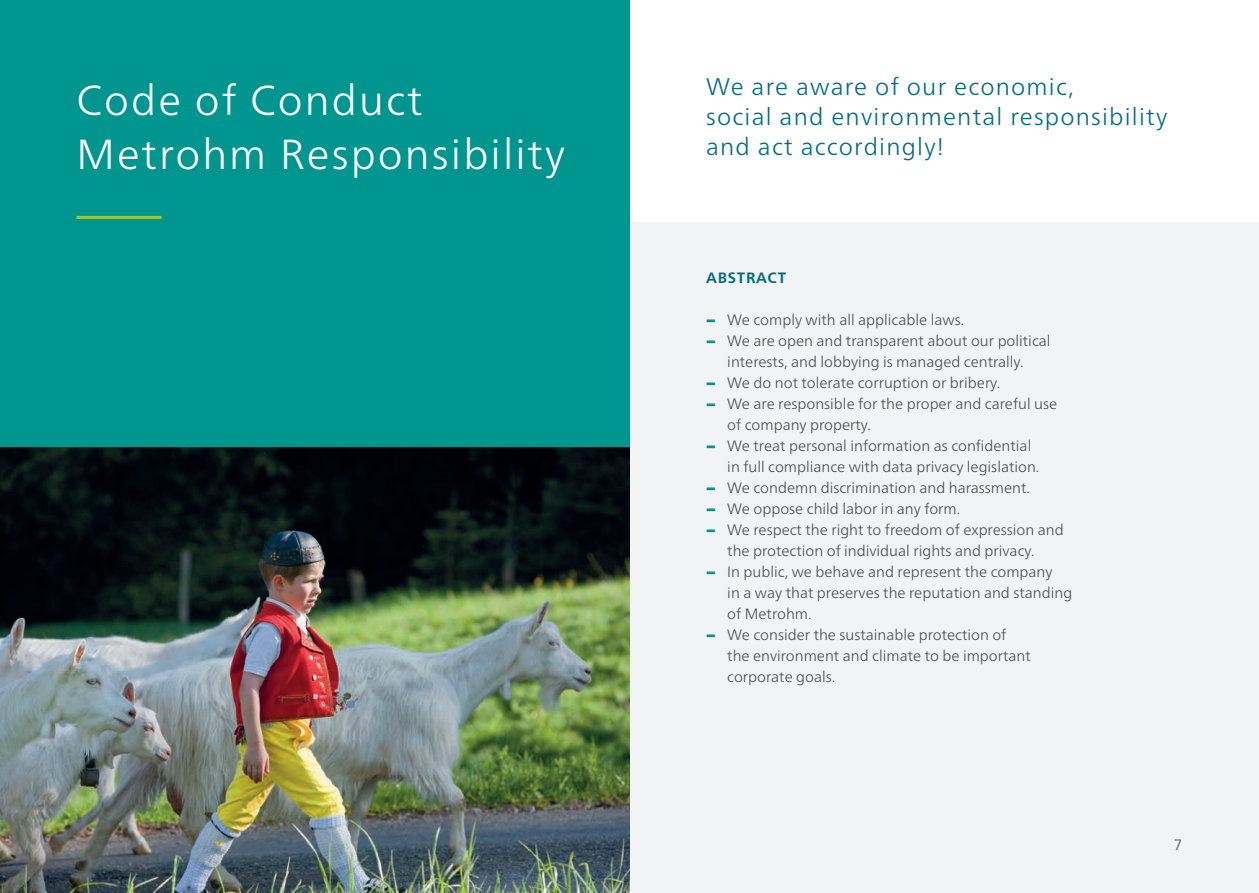
<style>
.page{position:relative;width:1259px;height:893px;background:#fff}
.page>*{position:absolute;margin:0;border:0;box-sizing:border-box;transform-origin:0 0}
.t1{font:300 42px/54px "Neue Frutiger World";letter-spacing:.05em;color:#fff}
.t2{font:300 24px/30px "Neue Frutiger World";letter-spacing:.05em;color:#016b82}
.t3{font:300 15px "Neue Frutiger World";color:#4b4c4d}
.t4{font:700 15px "Neue Frutiger World";letter-spacing:.05em;color:#016b82}
.s1{font-family:"Neue Frutiger World Xtra Blk";font-weight:400;color:#00968f}
</style>
<div class="page">
<div style="left:629px;top:223px;width:630px;height:670px;background:#f2f3f4"></div>
<img style="left:0;top:446px;width:629px;height:447px">
<div style="left:0;top:0;width:629px;height:446px;background:#00968f"></div>
<hr style="left:77px;top:216px;width:85px;height:3px;background:#99ca3b">
<h1 class="t1" style="left:77px;top:74px;width:490px">Code of Conduct<br>Metrohm Responsibility</h1>
<h2 class="t2" style="left:706px;top:72px;width:463px">We are aware of our economic,<br>social and environmental responsibility and act accordingly!</h2>
<p class="t4" style="left:706px;top:265px;width:82px">ABSTRACT</p>
<p class="t3" style="left:706px;top:308px;width:260px"><span class="s1">−</span> We comply with all applicable laws.</p>
<p class="t3" style="left:706px;top:329px;width:346px"><span class="s1">−</span> We are open and transparent about our political</p>
<p class="t3" style="left:727px;top:350px;width:298px">interests, and lobbying is managed centrally.</p>
<p class="t3" style="left:706px;top:371px;width:296px"><span class="s1">−</span> We do not tolerate corruption or bribery.</p>
<p class="t3" style="left:706px;top:392px;width:353px"><span class="s1">−</span> We are responsible for the proper and careful use</p>
<p class="t3" style="left:727px;top:413px;width:145px">of company property.</p>
<p class="t3" style="left:706px;top:434px;width:327px"><span class="s1">−</span> We treat personal information as confidential</p>
<p class="t3" style="left:727px;top:455px;width:314px">in full compliance with data privacy legislation.</p>
<p class="t3" style="left:706px;top:476px;width:325px"><span class="s1">−</span> We condemn discrimination and harassment.</p>
<p class="t3" style="left:706px;top:497px;width:256px"><span class="s1">−</span> We oppose child labor in any form.</p>
<p class="t3" style="left:706px;top:518px;width:359px"><span class="s1">−</span> We respect the right to freedom of expression and</p>
<p class="t3" style="left:727px;top:539px;width:309px">the protection of individual rights and privacy.</p>
<p class="t3" style="left:706px;top:560px;width:348px"><span class="s1">−</span> In public, we behave and represent the company</p>
<p class="t3" style="left:727px;top:581px;width:346px">in a way that preserves the reputation and standing</p>
<p class="t3" style="left:727px;top:602px;width:86px">of Metrohm.</p>
<p class="t3" style="left:706px;top:623px;width:302px"><span class="s1">−</span> We consider the sustainable protection of</p>
<p class="t3" style="left:727px;top:644px;width:305px">the environment and climate to be important</p>
<p class="t3" style="left:727px;top:665px;width:109px">corporate goals.</p>
<p class="t3" style="left:1173px;top:833px;width:10px">7</p>
</div>
